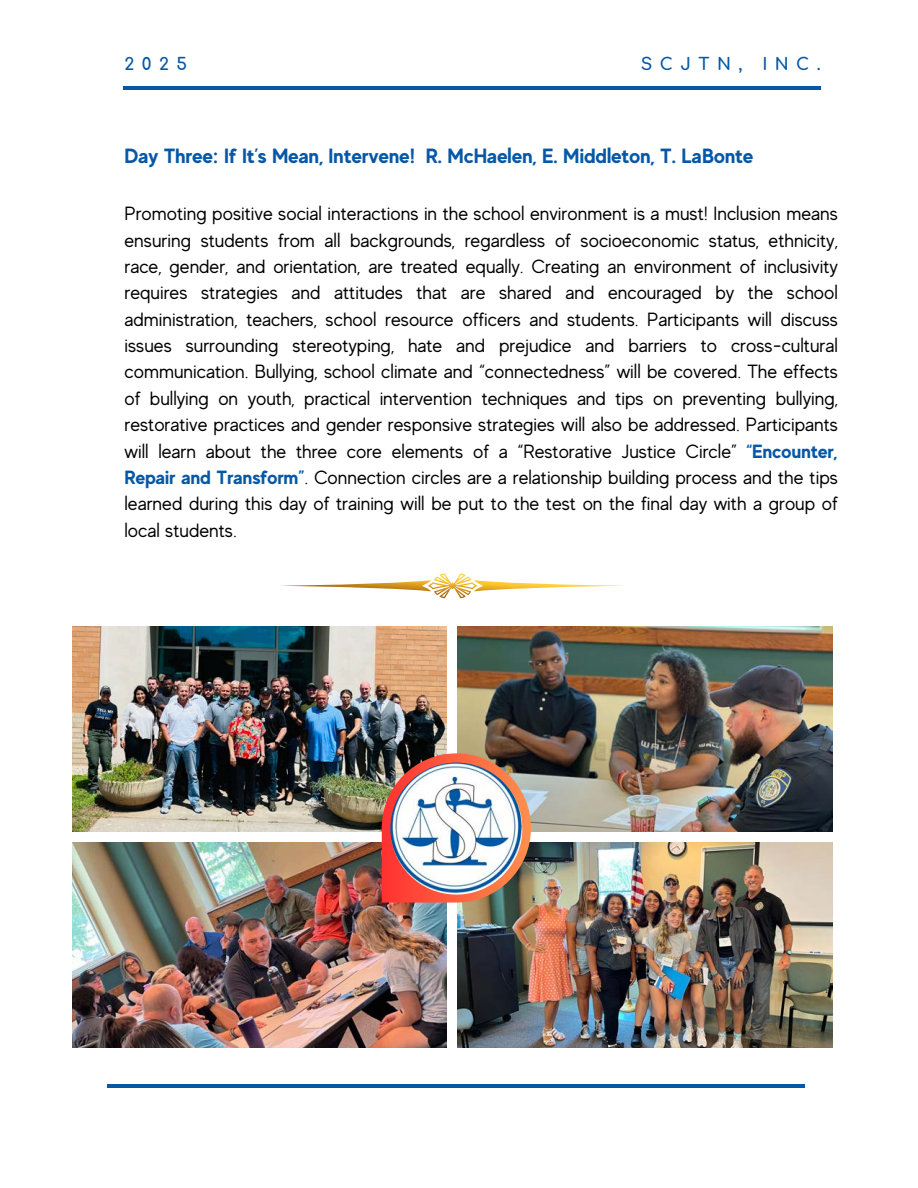
<style>
.page{position:relative;width:918px;height:1188px;background:#fff}
.page>*{position:absolute;margin:0;border:0;box-sizing:border-box;transform-origin:0 0}
.t1{font:700 20.55px "MADE Evolve Sans";color:#0658a6}
.t2{font:19.05px/26.4px "MADE Evolve Sans";color:#000;text-align:justify}
.t3{font:700 16.8px "Comfortaa";letter-spacing:.44em;color:#0658a6}
.s1{font-weight:700;color:#0658a6}
</style>
<div class="page">
<img style="left:72px;top:627px;width:375px;height:204px">
<img style="left:458px;top:627px;width:375px;height:205px">
<img style="left:72px;top:843px;width:375px;height:205px">
<img style="left:458px;top:843px;width:375px;height:205px">
<hr style="left:123px;top:86px;width:698px;height:3px;background:#0658a6">
<svg style="left:280px;top:573px;width:344px;height:25px"></svg>
<img style="left:382px;top:753px;width:149px;height:150px">
<img style="left:390px;top:763px;width:132px;height:132px">
<hr style="left:107px;top:1084px;width:698px;height:4px;background:#0658a6">
<p class="t3" style="left:125px;top:55px;width:64px">2025</p>
<h1 class="t3" style="left:641px;top:55px;width:181px">SCJTN, INC.</h1>
<h2 class="t1" style="left:125px;top:144px;width:631px">Day Three: If It’s Mean, Intervene! R. McHaelen, E. Middleton, T. LaBonte</h2>
<p class="t2" style="left:125px;top:201px;width:715px">Promoting positive social interactions in the school environment is a must! Inclusion means ensuring students from all backgrounds, regardless of socioeconomic status, ethnicity, race, gender, and orientation, are treated equally. Creating an environment of inclusivity requires strategies and attitudes that are shared and encouraged by the school administration, teachers, school resource officers and students. Participants will discuss issues surrounding stereotyping, hate and prejudice and barriers to cross-cultural communication. Bullying, school climate and “connectedness” will be covered. The effects of bullying on youth, practical intervention techniques and tips on preventing bullying, restorative practices and gender responsive strategies will also be addressed. Participants will learn about the three core elements of a “Restorative Justice Circle” <span class="s1">“Encounter, Repair and Transform”</span>. Connection circles are a relationship building process and the tips learned during this day of training will be put to the test on the final day with a group of local students.</p>
</div>
